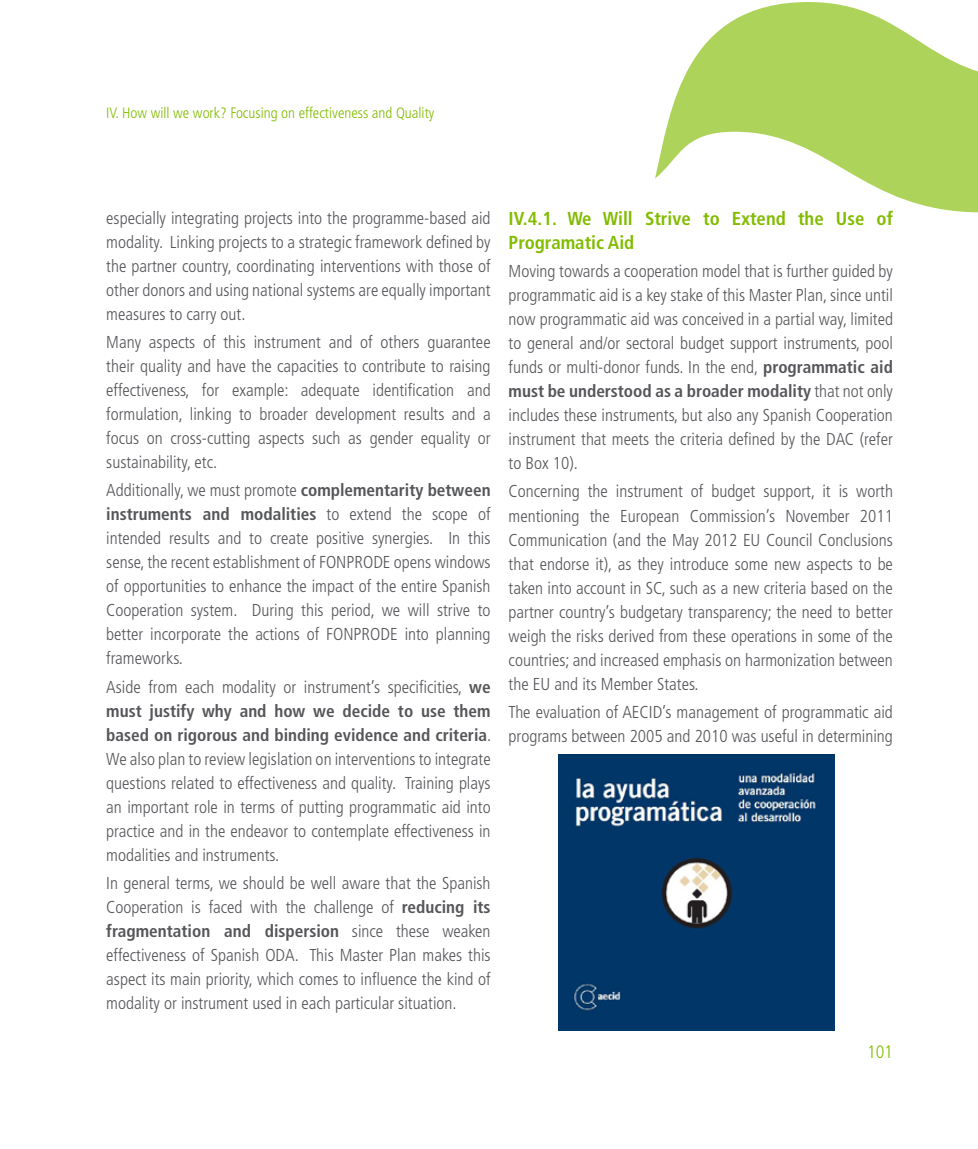
<style>
.page{position:relative;width:978px;height:1149px;background:#fff}
.page>*{position:absolute;margin:0;border:0;box-sizing:border-box;transform-origin:0 0}
.t1{font:700 condensed 18.75px/24px "Frutiger";color:#82bc00}
.t2{font:300 condensed 18px "Frutiger";color:#82bc00}
.t3{font:300 condensed 17.25px/24px "Frutiger";color:#55565a;text-align:justify}
.t4{font:300 condensed 15px "Frutiger";color:#82bc00}
.s1{font-weight:700}
</style>
<div class="page">
<svg style="left:655px;top:2px;width:323px;height:211px"></svg>
<img style="left:558px;top:754px;width:277px;height:276px">
<p class="t4" style="left:106px;top:104px;width:330px">IV. How will we work? Focusing on effectiveness and Quality</p>
<p class="t3" style="left:106px;top:206px;width:386px">especially integrating projects into the programme-based aid modality. Linking projects to a strategic framework defined by the partner country, coordinating interventions with those of other donors and using national systems are equally important measures to carry out.</p>
<p class="t3" style="left:106px;top:330px;width:386px">Many aspects of this instrument and of others guarantee their quality and have the capacities to contribute to raising effectiveness, for example: adequate identification and formulation, linking to broader development results and a focus on cross-cutting aspects such as gender equality or sustainability, etc.</p>
<p class="t3" style="left:106px;top:478px;width:386px">Additionally, we must promote <span class="s1">complementarity between instruments and modalities</span> to extend the scope of intended results and to create positive synergies. In this sense, the recent establishment of FONPRODE opens windows of opportunities to enhance the impact of the entire Spanish Cooperation system. During this period, we will strive to better incorporate the actions of FONPRODE into planning frameworks.</p>
<p class="t3" style="left:106px;top:674px;width:386px">Aside from each modality or instrument’s specificities, <span class="s1">we must justify why and how we decide to use them based on rigorous and binding evidence and criteria</span>.<br>We also plan to review legislation on interventions to integrate questions related to effectiveness and quality. Training plays an important role in terms of putting programmatic aid into practice and in the endeavor to contemplate effectiveness in modalities and instruments.</p>
<p class="t3" style="left:106px;top:871px;width:386px">In general terms, we should be well aware that the Spanish Cooperation is faced with the challenge of <span class="s1">reducing its fragmentation and dispersion</span> since these weaken effectiveness of Spanish ODA. This Master Plan makes this aspect its main priority, which comes to influence the kind of modality or instrument used in each particular situation.</p>
<p class="t1" style="left:509px;top:206px;width:386px">IV.4.1. We Will Strive to Extend the Use of<br>Programatic Aid</p>
<p class="t3" style="left:509px;top:259px;width:386px">Moving towards a cooperation model that is further guided by programmatic aid is a key stake of this Master Plan, since until now programmatic aid was conceived in a partial way, limited to general and/or sectoral budget support instruments, pool funds or multi-donor funds. In the end, <span class="s1">programmatic aid must be understood as a broader modality</span> that not only includes these instruments, but also any Spanish Cooperation instrument that meets the criteria defined by the DAC (refer to Box 10).</p>
<p class="t3" style="left:509px;top:479px;width:386px">Concerning the instrument of budget support, it is worth mentioning the European Commission’s November 2011<br>Communication (and the May 2012 EU Council Conclusions that endorse it), as they introduce some new aspects to be taken into account in SC, such as a new criteria based on the partner country’s budgetary transparency; the need to better weigh the risks derived from these operations in some of the countries; and increased emphasis on harmonization between the EU and its Member States.</p>
<p class="t3" style="left:509px;top:700px;width:386px">The evaluation of AECID’s management of programmatic aid programs between 2005 and 2010 was useful in determining</p>
<p class="t2" style="left:867px;top:1041px;width:27px">101</p>
</div>
